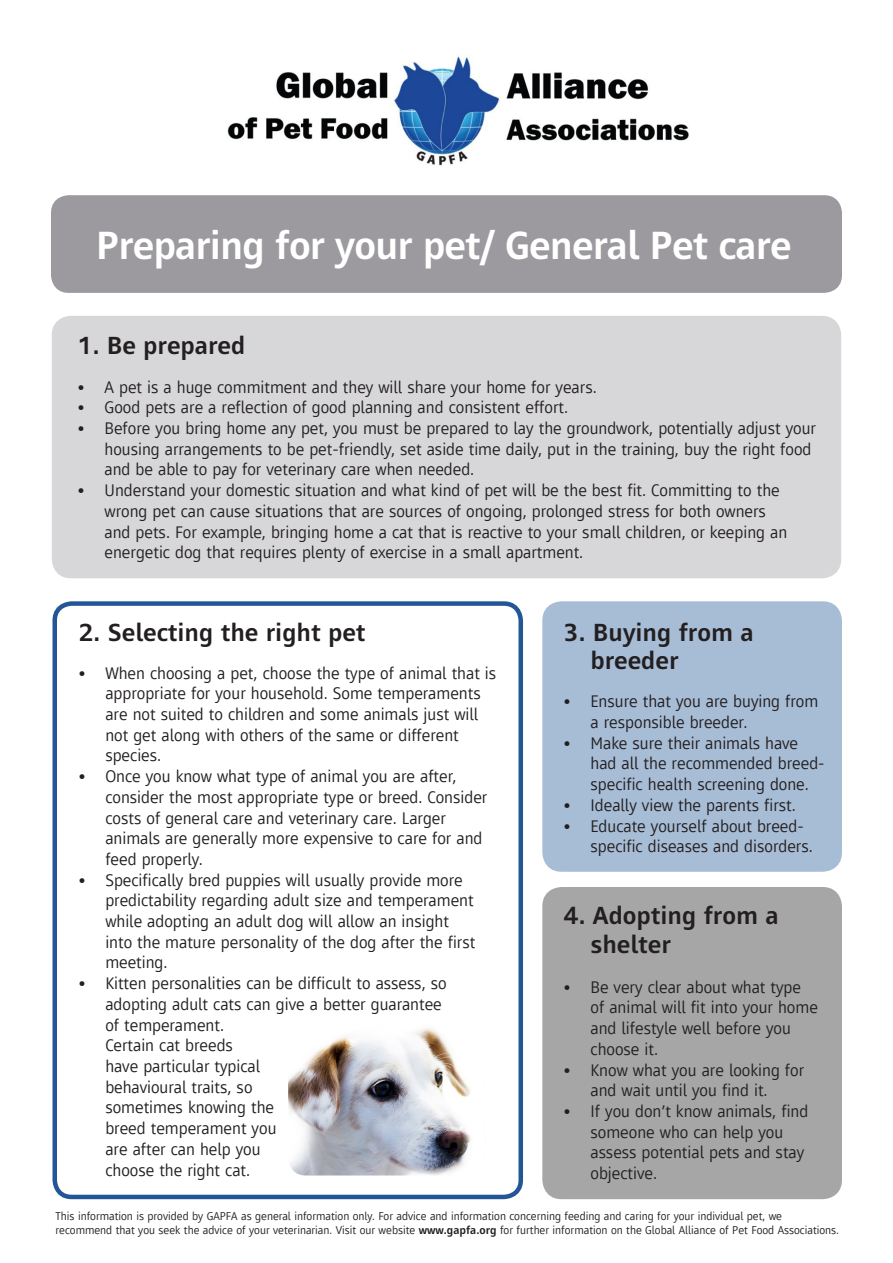
<style>
.page{position:relative;width:893px;height:1263px;background:#fff}
.page>*{position:absolute;margin:0;border:0;box-sizing:border-box;transform-origin:0 0}
.t1{font:600 40.5px "Mayberry Pro";letter-spacing:-.02em;color:#fff}
.t2{font:600 25.5px/28.5px "Mayberry Pro";color:#231f20}
.t3{font:17.25px/20.7px "Mayberry Pro";color:#231f20}
.t4{font:11.7px/14.1px "Mayberry Pro";color:#231f20}
.s1{font-weight:600}
</style>
<div class="page">
<div style="left:52px;top:601px;width:471px;height:598px;border:4px solid #225696;border-radius:17px"></div>
<div style="left:545px;top:889px;width:295px;height:308px;background:#a6a6a6;border-radius:17px"></div>
<div style="left:542px;top:887px;width:300px;height:312px;border:4px solid #020102;border-radius:17px"></div>
<div style="left:54px;top:318px;width:785px;height:258px;background:#d7d6d8;border-radius:17px"></div>
<div style="left:52px;top:316px;width:789px;height:262px;border:4px solid #9c9a9e;border-radius:17px"></div>
<img style="left:227px;top:56px;width:462px;height:110px">
<div style="left:52px;top:196px;width:789px;height:96px;background:#9c9a9e;border-radius:17px"></div>
<div style="left:51px;top:195px;width:791px;height:98px;border:2px solid #9c9a9e;border-radius:17px"></div>
<img style="left:288px;top:1028px;width:183px;height:147px">
<div style="left:545px;top:603px;width:295px;height:266px;background:#a7bcd5;border-radius:17px"></div>
<div style="left:542px;top:601px;width:300px;height:271px;border:4px solid #225696;border-radius:17px"></div>
<p class="t1" style="left:96px;top:217px;width:697px">Preparing for your pet/ General Pet care</p>
<p class="t2" style="left:78px;top:330px;width:169px">1. Be prepared</p>
<p class="t3" style="left:78px;top:376px;width:521px">• A pet is a huge commitment and they will share your home for years.</p>
<p class="t3" style="left:78px;top:396px;width:492px">• Good pets are a reflection of good planning and consistent effort.</p>
<p class="t3" style="left:105px;top:417px;width:713px;text-indent:-27px">• Before you bring home any pet, you must be prepared to lay the groundwork, potentially adjust your housing arrangements to be pet-friendly, set aside time daily, put in the training, buy the right food and be able to pay for veterinary care when needed.</p>
<p class="t3" style="left:105px;top:479px;width:684px;text-indent:-27px">• Understand your domestic situation and what kind of pet will be the best fit. Committing to the wrong pet can cause situations that are sources of ongoing, prolonged stress for both owners and pets. For example, bringing home a cat that is reactive to your small children, or keeping an energetic dog that requires plenty of exercise in a small apartment.</p>
<p class="t2" style="left:78px;top:616px;width:289px">2. Selecting the right pet</p>
<p class="t3" style="left:105px;top:662px;width:392px;text-indent:-27px">• When choosing a pet, choose the type of animal that is appropriate for your household. Some temperaments are not suited to children and some animals just will not get along with others of the same or different species.</p>
<p class="t3" style="left:105px;top:765px;width:384px;text-indent:-27px">• Once you know what type of animal you are after, consider the most appropriate type or breed. Consider costs of general care and veterinary care. Larger animals are generally more expensive to care for and feed properly.</p>
<p class="t3" style="left:105px;top:869px;width:371px;text-indent:-27px">• Specifically bred puppies will usually provide more predictability regarding adult size and temperament while adopting an adult dog will allow an insight into the mature personality of the dog after the first meeting.</p>
<p class="t3" style="left:105px;top:972px;width:343px;text-indent:-27px">• Kitten personalities can be difficult to assess, so adopting adult cats can give a better guarantee of temperament.<br>Certain cat breeds<br>have particular typical<br>behavioural traits, so<br>sometimes knowing the<br>breed temperament you<br>are after can help you<br>choose the right cat.</p>
<p class="t2" style="left:590px;top:616px;width:165px;text-indent:-27px">3. Buying from a breeder</p>
<p class="t3" style="left:590px;top:690px;width:229px;text-indent:-27px">• Ensure that you are buying from a responsible breeder.</p>
<p class="t3" style="left:590px;top:732px;width:236px;text-indent:-27px">• Make sure their animals have had all the recommended breed&shy;specific health screening done.</p>
<p class="t3" style="left:563px;top:794px;width:234px">• Ideally view the parents first.</p>
<p class="t3" style="left:590px;top:814px;width:224px;text-indent:-27px">• Educate yourself about breed&shy;specific diseases and disorders.</p>
<p class="t2" style="left:590px;top:900px;width:190px;text-indent:-27px">4. Adopting from a shelter</p>
<p class="t3" style="left:590px;top:976px;width:229px;text-indent:-27px">• Be very clear about what type of animal will fit into your home and lifestyle well before you choose it.</p>
<p class="t3" style="left:563px;top:1058px;width:242px;text-align:center">• Know what you are looking for and wait until you find it.</p>
<p class="t3" style="left:590px;top:1100px;width:219px;text-indent:-27px">• If you don’t know animals, find someone who can help you assess potential pets and stay objective.</p>
<p class="t4" style="left:56px;top:1209px;width:785px">This information is provided by GAPFA as general information only. For advice and information concerning feeding and caring for your individual pet, we recommend that you seek the advice of your veterinarian. Visit our website <span class="s1">www.gapfa.org</span> for further information on the Global Alliance of Pet Food Associations.</p>
</div>
